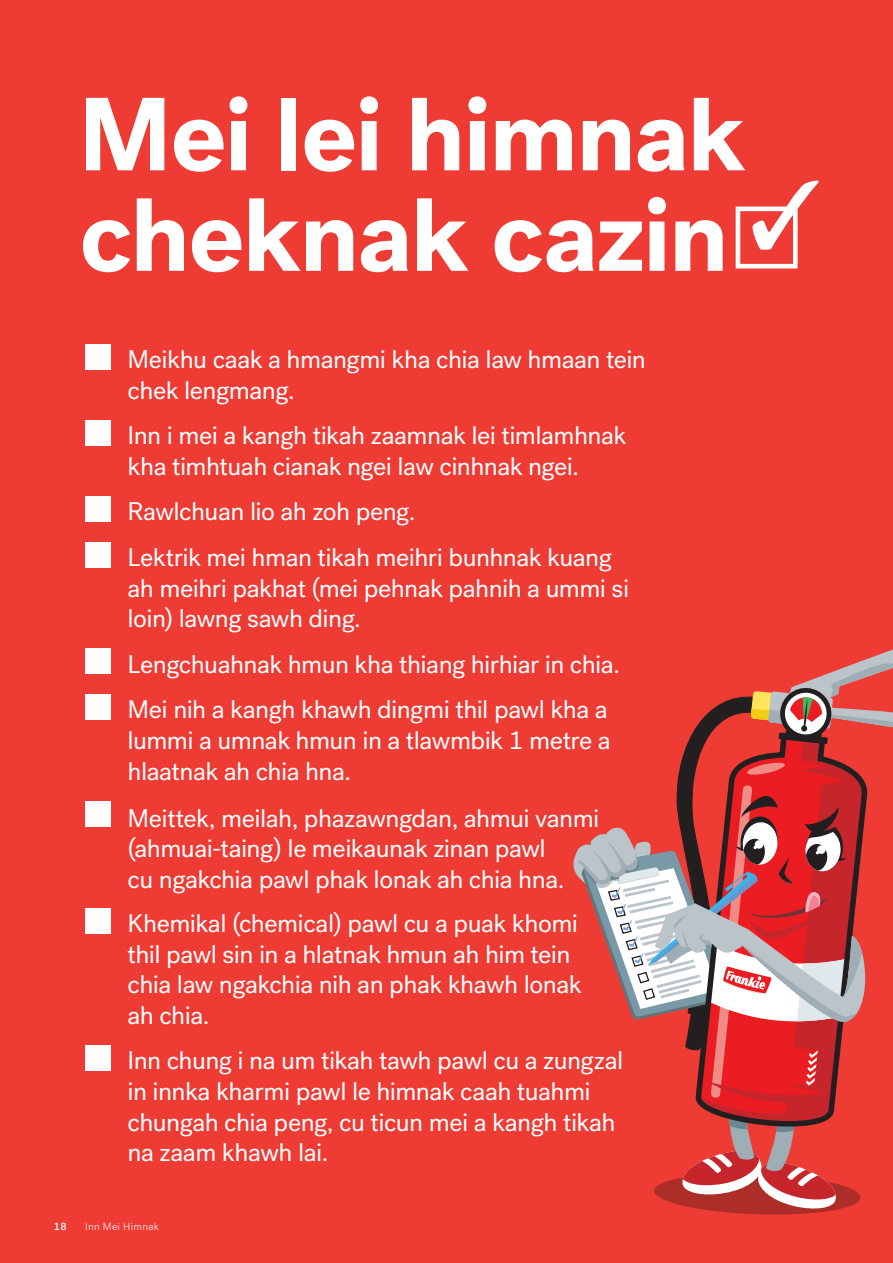
<style>
.page{position:relative;width:893px;height:1263px;background:#ee3b34}
.page>*{position:absolute;margin:0;border:0;box-sizing:border-box;transform-origin:0 0}
.t1{font:700 103.5px/100.5px "Post Grotesk";letter-spacing:-.02em;color:#fff}
.t2{font:25.5px/30.6px "Post Grotesk";letter-spacing:-.02em;color:#fff}
.t3{font:300 10.5px "Post Grotesk";letter-spacing:.03em;color:#fff}
.t4{font:500 10.5px "Post Grotesk";color:#fff}
</style>
<div class="page">
<div style="left:736px;top:207px;width:62px;height:61px;border:5px solid #fff"></div>
<div style="left:85px;top:344px;width:25px;height:25px;background:#fff"></div>
<div style="left:85px;top:420px;width:25px;height:25px;background:#fff"></div>
<div style="left:85px;top:496px;width:25px;height:26px;background:#fff"></div>
<div style="left:85px;top:542px;width:25px;height:25px;background:#fff"></div>
<div style="left:85px;top:649px;width:25px;height:25px;background:#fff"></div>
<div style="left:85px;top:694px;width:25px;height:26px;background:#fff"></div>
<div style="left:85px;top:801px;width:25px;height:25px;background:#fff"></div>
<div style="left:85px;top:908px;width:25px;height:25px;background:#fff"></div>
<div style="left:85px;top:1045px;width:25px;height:26px;background:#fff"></div>
<svg style="left:573px;top:650px;width:320px;height:564px"></svg>
<svg style="left:752px;top:206px;width:46px;height:44px"></svg>
<p class="t1" style="left:79px;top:85px;width:669px">Mei lei himnak cheknak cazin</p>
<p class="t2" style="left:128px;top:344px;width:520px">Meikhu caak a hmangmi kha chia law hmaan tein chek lengmang.</p>
<p class="t2" style="left:128px;top:420px;width:500px">Inn i mei a kangh tikah zaamnak lei timlamhnak kha timhtuah cianak ngei law cinhnak ngei.</p>
<p class="t2" style="left:128px;top:496px;width:289px">Rawlchuan lio ah zoh peng.</p>
<p class="t2" style="left:128px;top:542px;width:503px">Lektrik mei hman tikah meihri bunhnak kuang ah meihri pakhat (mei pehnak pahnih a ummi si loin) lawng sawh ding.</p>
<p class="t2" style="left:128px;top:649px;width:494px">Lengchuahnak hmun kha thiang hirhiar in chia.</p>
<p class="t2" style="left:128px;top:694px;width:485px;text-align:justify">Mei nih a kangh khawh dingmi thil pawl kha a lummi a umnak hmun in a tlawmbik 1 metre a hlaatnak ah chia hna.</p>
<p class="t2" style="left:128px;top:803px;width:473px">Meittek, meilah, phazawngdan, ahmui vanmi (ahmuai-taing) le meikaunak zinan pawl<br>cu ngakchia pawl phak lonak ah chia hna.</p>
<p class="t2" style="left:128px;top:908px;width:456px">Khemikal (chemical) pawl cu a puak khomi thil pawl sin in a hlatnak hmun ah him tein chia law ngakchia nih an phak khawh lonak ah chia.</p>
<p class="t2" style="left:128px;top:1045px;width:497px">Inn chung i na um tikah tawh pawl cu a zungzal in innka kharmi pawl le himnak caah tuahmi chungah chia peng, cu ticun mei a kangh tikah na zaam khawh lai.</p>
<p class="t4" style="left:54px;top:1219px;width:14px">18</p>
<p class="t3" style="left:85px;top:1220px;width:75px">Inn Mei Himnak</p>
</div>
